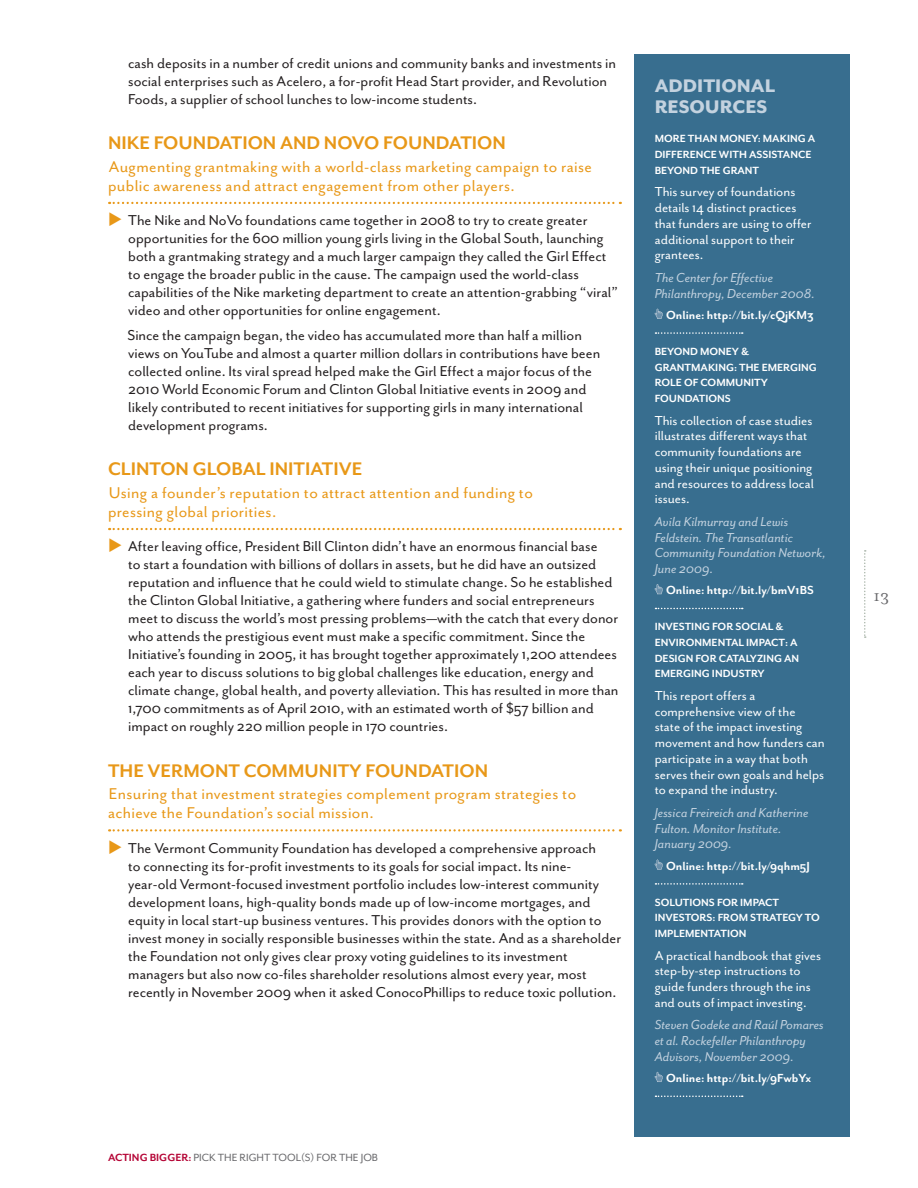
<style>
.page{position:relative;width:918px;height:1188px;background:#fff}
.page>*{position:absolute;margin:0;border:0;box-sizing:border-box;transform-origin:0 0}
.t1{font:700 21px "Mr Eaves San OT";color:#e89818}
.t2{font:800 21px/21px "Mr Eaves San OT";color:#c3d2df}
.t3{font:18px/19.5px "Mr Eaves San OT";letter-spacing:.02em;color:#e89818}
.t4{font:18px "Mrs Eaves Roman";color:#69696c}
.t5{font:16.5px/18px "Mr Eaves San OT";color:#231f20}
.t6{font:15px/15.8px "Mr Eaves San OT";color:#fff}
.t7{font:italic 15px/15.8px "Mr Eaves San OT";color:#c3d2df}
.t8{font:700 13.5px "Mr Eaves San OT";color:#fff}
.t9{font:700 12px/15.8px "Mr Eaves San OT";color:#fff}
.t10{font:12px "Mr Eaves San OT";color:#69696c}
.s1{font-weight:700;color:#b50536}
</style>
<div class="page">
<svg style="left:864px;top:550px;width:2px;height:88px"></svg>
<div style="left:634px;top:54px;width:216px;height:1083px;background:#386e8f"></div>
<svg style="left:656px;top:332px;width:87px;height:2px"></svg>
<svg style="left:656px;top:608px;width:87px;height:1px"></svg>
<svg style="left:656px;top:883px;width:87px;height:2px"></svg>
<svg style="left:656px;top:1096px;width:87px;height:1px"></svg>
<svg style="left:655px;top:309px;width:8px;height:10px"></svg>
<svg style="left:655px;top:584px;width:8px;height:10px"></svg>
<svg style="left:655px;top:860px;width:8px;height:10px"></svg>
<svg style="left:655px;top:1072px;width:8px;height:10px"></svg>
<svg style="left:109px;top:202px;width:512px;height:2px"></svg>
<svg style="left:109px;top:528px;width:512px;height:2px"></svg>
<svg style="left:109px;top:829px;width:512px;height:3px"></svg>
<p class="t5" style="left:128px;top:54px;width:489px">cash deposits in a number of credit unions and community banks and investments in social enterprises such as Acelero, a for-profit Head Start provider, and Revolution<br>Foods, a supplier of school lunches to low-income students.</p>
<p class="t1" style="left:108px;top:131px;width:399px">NIKE FOUNDATION AND NOVO FOUNDATION</p>
<p class="t3" style="left:108px;top:157px;width:486px">Augmenting grantmaking with a world-class marketing campaign to raise public awareness and attract engagement from other players.</p>
<p class="t5" style="left:128px;top:211px;width:491px">The Nike and NoVo foundations came together in 2008 to try to create greater opportunities for the 600 million young girls living in the Global South, launching both a grantmaking strategy and a much larger campaign they called the Girl Effect to engage the broader public in the cause. The campaign used the world-class capabilities of the Nike marketing department to create an attention-grabbing “viral” video and other opportunities for online engagement.</p>
<p class="t5" style="left:128px;top:326px;width:474px">Since the campaign began, the video has accumulated more than half a million views on YouTube and almost a quarter million dollars in contributions have been collected online. Its viral spread helped make the Girl Effect a major focus of the 2010 World Economic Forum and Clinton Global Initiative events in 2009 and likely contributed to recent initiatives for supporting girls in many international development programs.</p>
<p class="t1" style="left:108px;top:457px;width:256px">CLINTON GLOBAL INITIATIVE</p>
<p class="t3" style="left:108px;top:483px;width:426px">Using a founder’s reputation to attract attention and funding to pressing global priorities.</p>
<p class="t5" style="left:128px;top:538px;width:492px">After leaving office, President Bill Clinton didn’t have an enormous financial base<br>to start a foundation with billions of dollars in assets, but he did have an outsized reputation and influence that he could wield to stimulate change. So he established the Clinton Global Initiative, a gathering where funders and social entrepreneurs meet to discuss the world’s most pressing problems—with the catch that every donor who attends the prestigious event must make a specific commitment. Since the Initiative’s founding in 2005, it has brought together approximately 1,200 attendees each year to discuss solutions to big global challenges like education, energy and climate change, global health, and poverty alleviation. This has resulted in more than 1,700 commitments as of April 2010, with an estimated worth of $57 billion and impact on roughly 220 million people in 170 countries.</p>
<p class="t1" style="left:108px;top:759px;width:382px">THE VERMONT COMMUNITY FOUNDATION</p>
<p class="t3" style="left:108px;top:784px;width:470px">Ensuring that investment strategies complement program strategies to achieve the Foundation’s social mission.</p>
<p class="t5" style="left:128px;top:839px;width:494px">The Vermont Community Foundation has developed a comprehensive approach<br>to connecting its for-profit investments to its goals for social impact. Its nine&shy;year-old Vermont-focused investment portfolio includes low-interest community development loans, high-quality bonds made up of low-income mortgages, and equity in local start-up business ventures. This provides donors with the option to invest money in socially responsible businesses within the state. And as a shareholder the Foundation not only gives clear proxy voting guidelines to its investment managers but also now co-files shareholder resolutions almost every year, most recently in November 2009 when it asked ConocoPhillips to reduce toxic pollution.</p>
<p class="t10" style="left:108px;top:1151px;width:271px"><span class="s1">ACTING BIGGER:</span> PICK THE RIGHT TOOL(S) FOR THE JOB</p>
<p class="t2" style="left:655px;top:75px;width:122px">ADDITIONAL<br>RESOURCES</p>
<p class="t9" style="left:655px;top:131px;width:162px">MORE THAN MONEY: MAKING A<br>DIFFERENCE WITH ASSISTANCE<br>BEYOND THE GRANT</p>
<p class="t6" style="left:655px;top:184px;width:158px">This survey of foundations details 14 distinct practices that funders are using to offer additional support to their grantees.</p>
<p class="t7" style="left:655px;top:270px;width:162px">The Center for Effective<br>Philanthropy, December 2008.</p>
<p class="t8" style="left:666px;top:307px;width:149px">Online: http://bit.ly/cQjKM3</p>
<p class="t9" style="left:655px;top:343px;width:164px">BEYOND MONEY &amp;<br>GRANTMAKING: THE EMERGING<br>ROLE OF COMMUNITY<br>FOUNDATIONS</p>
<p class="t6" style="left:655px;top:412px;width:161px">This collection of case studies illustrates different ways that community foundations are using their unique positioning and resources to address local issues.</p>
<p class="t7" style="left:655px;top:514px;width:173px">Avila Kilmurray and Lewis<br>Feldstein. The Transatlantic<br>Community Foundation Network,<br>June 2009.</p>
<p class="t8" style="left:666px;top:583px;width:149px">Online: http://bit.ly/bmV1BS</p>
<p class="t9" style="left:655px;top:619px;width:146px">INVESTING FOR SOCIAL &amp;<br>ENVIRONMENTAL IMPACT: A<br>DESIGN FOR CATALYZING AN<br>EMERGING INDUSTRY</p>
<p class="t6" style="left:655px;top:688px;width:172px">This report offers a comprehensive view of the state of the impact investing movement and how funders can participate in a way that both serves their own goals and helps to expand the industry.</p>
<p class="t7" style="left:655px;top:805px;width:155px">Jessica Freireich and Katherine<br>Fulton. Monitor Institute.<br>January 2009.</p>
<p class="t8" style="left:666px;top:858px;width:145px">Online: http://bit.ly/9qhm5J</p>
<p class="t9" style="left:655px;top:894px;width:167px">SOLUTIONS FOR IMPACT<br>INVESTORS: FROM STRATEGY TO<br>IMPLEMENTATION</p>
<p class="t6" style="left:655px;top:947px;width:168px">A practical handbook that gives step-by-step instructions to guide funders through the ins and outs of impact investing.</p>
<p class="t7" style="left:655px;top:1017px;width:171px">Steven Godeke and Raúl Pomares et al. Rockefeller Philanthropy<br>Advisors, November 2009.</p>
<p class="t8" style="left:666px;top:1070px;width:146px">Online: http://bit.ly/9FwbYx</p>
<p class="t4" style="left:874px;top:585px;width:17px">13</p>
</div>
